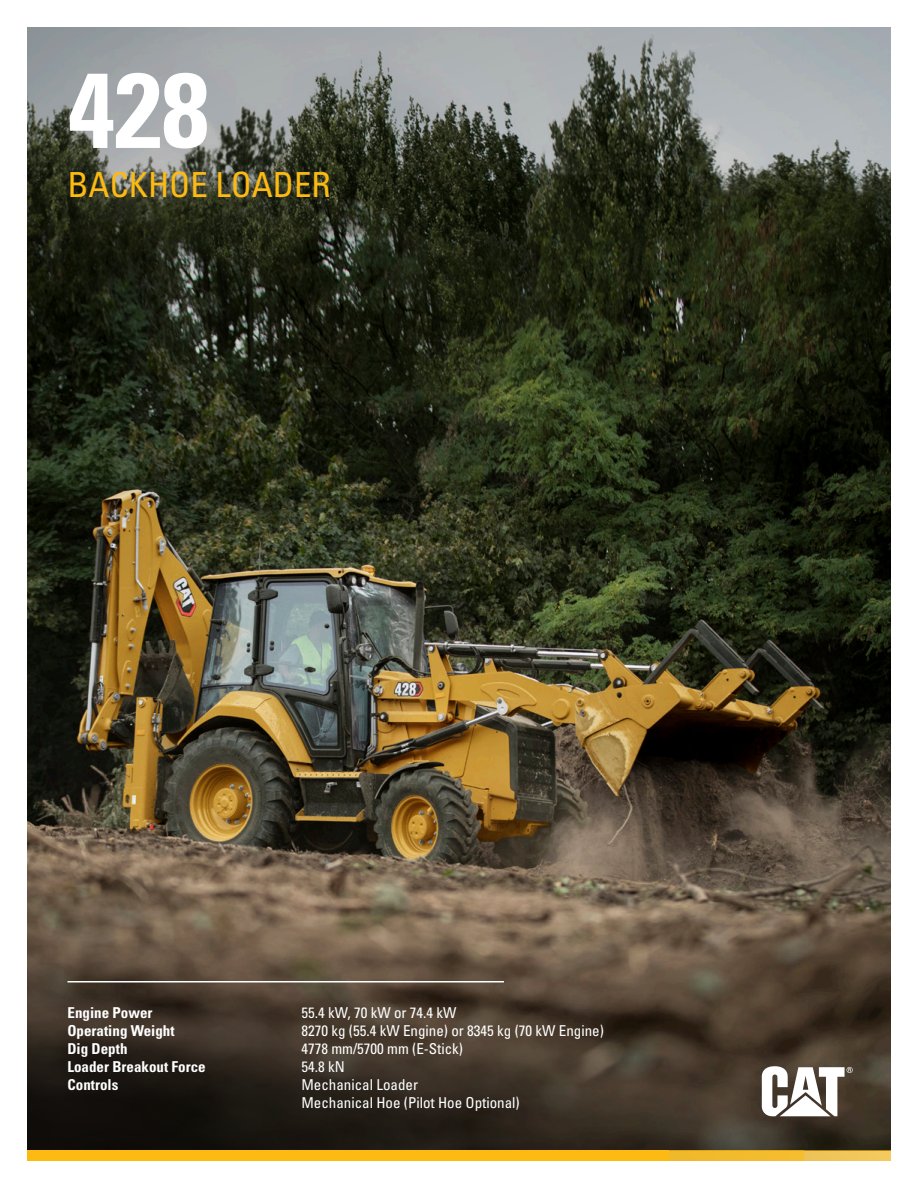
<style>
.page{position:relative;width:918px;height:1188px;background:#fff}
.page>*{position:absolute;margin:0;border:0;box-sizing:border-box;transform-origin:0 0}
.t1{font:106.2px "Univers LTCYR 67 Bold Cond";color:#fff}
.t2{font:condensed 34.5px "Univers LTCYR 57";color:#fcba13}
.t3{font:condensed 15px/18px "Univers LTCYR 57";color:#fff}
.t4{font:15px "Univers LTCYR 67 Bold Cond";color:#fff}
</style>
<div class="page">
<svg style="left:27px;top:970px;width:864px;height:181px;background:#3c3125"></svg>
<div style="left:27px;top:1151px;width:641px;height:10px;background:#fcba13"></div>
<div style="left:667px;top:1151px;width:137px;height:10px;background:#f2ba2d"></div>
<div style="left:804px;top:1151px;width:87px;height:10px;background:#f1c65a"></div>
<svg style="left:762px;top:1066px;width:91px;height:50px"></svg>
<hr style="left:68px;top:981px;width:436px;height:1px;background:#fff">
<img style="left:27px;top:27px;width:864px;height:943px">
<h1 class="t1" style="left:68px;top:45px;width:143px">428</h1>
<h2 class="t2" style="left:68px;top:163px;width:265px">BACKHOE LOADER</h2>
<p class="t4" style="left:68px;top:1003px;width:87px">Engine Power</p>
<p class="t3" style="left:302px;top:1003px;width:156px">55.4 kW, 70 kW or 74.4 kW</p>
<p class="t4" style="left:68px;top:1021px;width:109px">Operating Weight</p>
<p class="t3" style="left:302px;top:1021px;width:304px">8270 kg (55.4 kW Engine) or 8345 kg (70 kW Engine)</p>
<p class="t4" style="left:68px;top:1039px;width:61px">Dig Depth</p>
<p class="t3" style="left:302px;top:1039px;width:163px">4778 mm/5700 mm (E-Stick)</p>
<p class="t4" style="left:68px;top:1057px;width:140px">Loader Breakout Force</p>
<p class="t3" style="left:302px;top:1057px;width:45px">54.8 kN</p>
<p class="t4" style="left:68px;top:1075px;width:52px">Controls</p>
<p class="t3" style="left:302px;top:1075px;width:220px">Mechanical Loader<br>Mechanical Hoe (Pilot Hoe Optional)</p>
</div>
